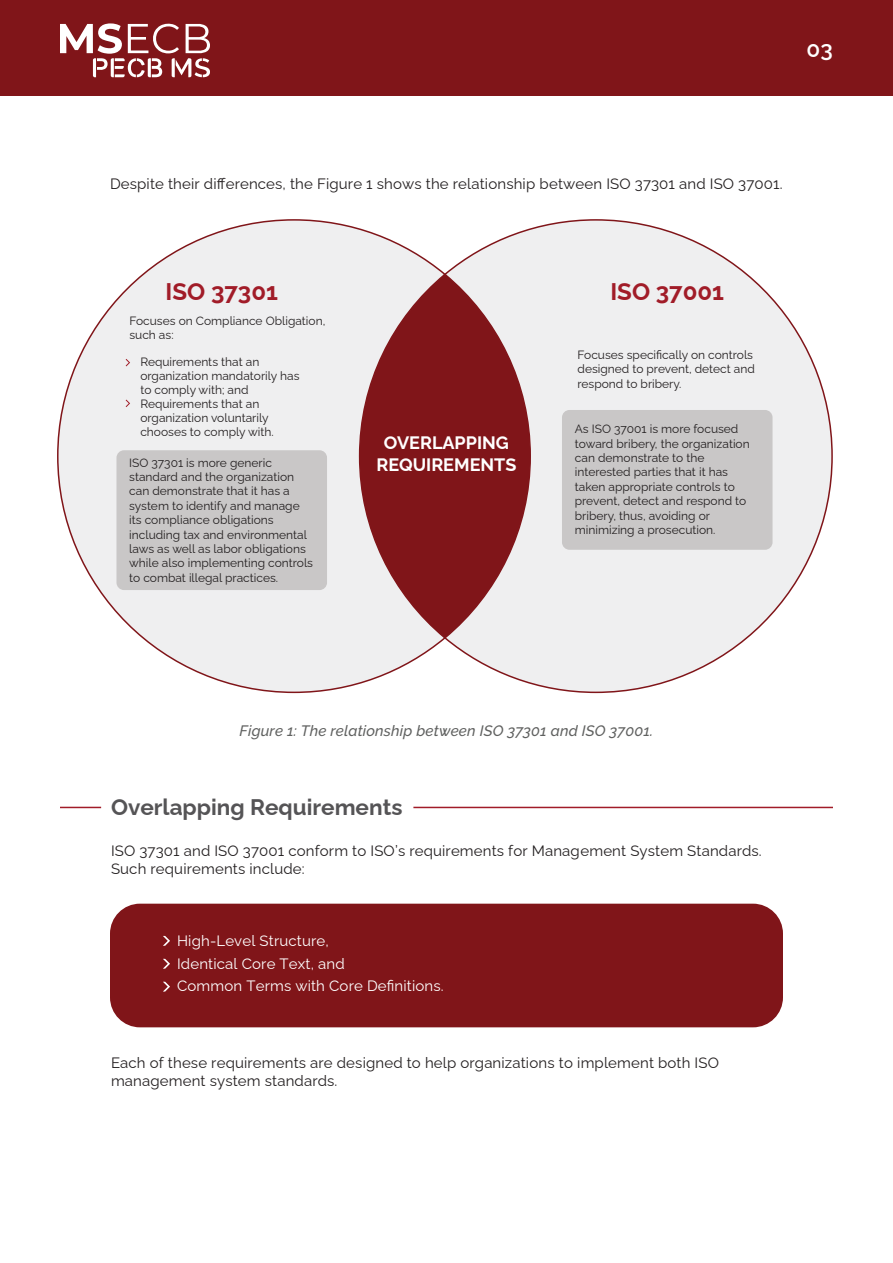
<style>
.page{position:relative;width:893px;height:1263px;background:#fff}
.page>*{position:absolute;margin:0;border:0;box-sizing:border-box;transform-origin:0 0}
.t1{font:700 24px "Raleway";color:#a11c28}
.t2{font:700 22.5px "Raleway";color:#555456}
.t3{font:600 22.5px "Raleway";color:#fff}
.t4{font:700 18px/21.6px "Raleway";color:#fff;text-align:center}
.t5{font:15px/18px "Raleway";letter-spacing:.01em;color:#231f20}
.t6{font:15px/22.5px "Raleway";letter-spacing:.01em;color:#fff}
.t7{font:italic 500 15px "Raleway";letter-spacing:.01em;color:#606160}
.t8{font:12px/14.4px "Raleway";color:#231f20}
</style>
<div class="page">
<div style="left:0;top:0;width:893px;height:95px;background:#801519"></div>
<hr style="left:60px;top:807px;width:41px;height:1px;background:#a11c28">
<hr style="left:413px;top:807px;width:420px;height:1px;background:#a11c28">
<div style="left:110px;top:904px;width:673px;height:123px;background:#801519;border-radius:30px"></div>
<svg style="left:163px;top:936px;width:7px;height:10px"></svg>
<svg style="left:163px;top:959px;width:7px;height:10px"></svg>
<svg style="left:163px;top:982px;width:7px;height:9px"></svg>
<svg style="left:57px;top:219px;width:386px;height:475px"></svg>
<svg style="left:443px;top:219px;width:390px;height:475px"></svg>
<div style="left:360px;top:274px;width:170px;height:364px;background:#801519;border-radius:50%"></div>
<div style="left:562px;top:410px;width:210px;height:140px;background:#c9c7c7;border-radius:8px"></div>
<div style="left:116px;top:450px;width:211px;height:140px;background:#c9c7c7;border-radius:8px"></div>
<svg style="left:126px;top:359px;width:4px;height:7px"></svg>
<svg style="left:126px;top:400px;width:4px;height:7px"></svg>
<svg style="left:60px;top:23px;width:150px;height:54px"></svg>
<h2 class="t3" style="left:806px;top:31px;width:28px">03</h2>
<p class="t5" style="left:110px;top:173px;width:674px">Despite their differences, the Figure 1 shows the relationship between ISO 37301 and ISO 37001.</p>
<h1 class="t1" style="left:166px;top:272px;width:114px">ISO 37301</h1>
<p class="t8" style="left:129px;top:312px;width:197px;line-height:13.8px">Focuses on Compliance Obligation, such as:</p>
<p class="t8" style="left:140px;top:354px;width:161px;line-height:13.8px">Requirements that an organization mandatorily has to comply with; and<br>Requirements that an organization voluntarily chooses to comply with.</p>
<p class="t8" style="left:129px;top:454px;width:185px">ISO 37301 is more generic standard and the organization can demonstrate that it has a system to identify and manage its compliance obligations including tax and environmental laws as well as labor obligations while also implementing controls to combat illegal practices.</p>
<h3 class="t4" style="left:377px;top:430px;width:141px">OVERLAPPING<br>REQUIREMENTS</h3>
<h1 class="t1" style="left:610px;top:272px;width:115px">ISO 37001</h1>
<p class="t8" style="left:578px;top:346px;width:179px">Focuses specifically on controls designed to prevent, detect and respond to bribery.</p>
<p class="t8" style="left:575px;top:420px;width:176px">As ISO 37001 is more focused toward bribery, the organization can demonstrate to the interested parties that it has taken appropriate controls to prevent, detect and respond to bribery, thus, avoiding or minimizing a prosecution.</p>
<p class="t7" style="left:240px;top:722px;width:415px">Figure 1: The relationship between ISO 37301 and ISO 37001.</p>
<h2 class="t2" style="left:111px;top:789px;width:293px">Overlapping Requirements</h2>
<p class="t5" style="left:111px;top:839px;width:652px">ISO 37301 and ISO 37001 conform to ISO’s requirements for Management System Standards.<br>Such requirements include:</p>
<p class="t6" style="left:177px;top:928px;width:268px">High-Level Structure,<br>Identical Core Text, and<br>Common Terms with Core Definitions.</p>
<p class="t5" style="left:111px;top:1052px;width:609px">Each of these requirements are designed to help organizations to implement both ISO management system standards.</p>
</div>
